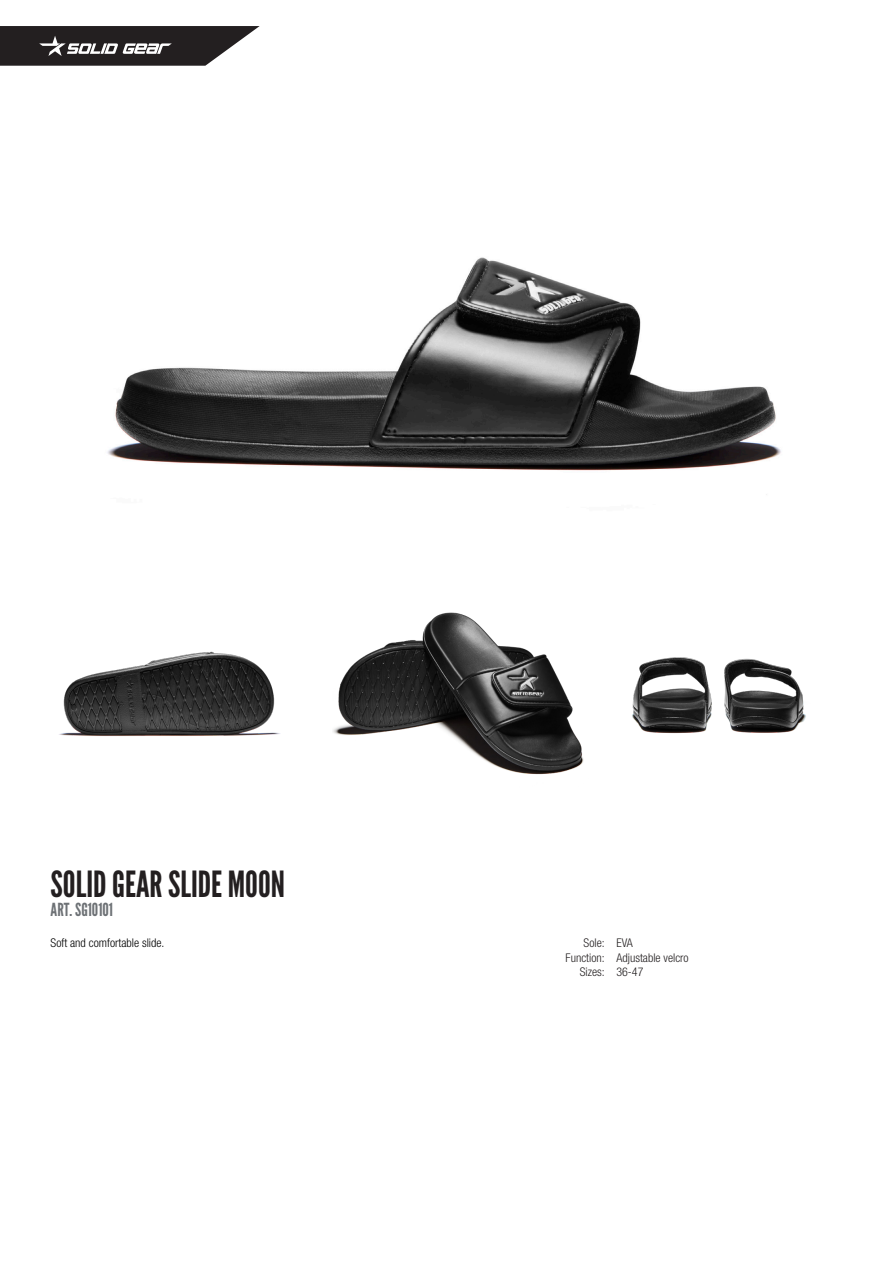
<style>
.page{position:relative;width:893px;height:1263px;background:#fff}
.page>*{position:absolute;margin:0;border:0;box-sizing:border-box;transform-origin:0 0}
.t1{font:36px "League Gothic";color:#231f20}
.t2{font:18px "League Gothic";color:#6d7175}
.t3{font:300 condensed 12px "Helvetica Neue";color:#231f20}
.bröd{font:300 condensed 12px "Helvetica Neue";color:#000}
</style>
<div class="page">
<img style="left:107px;top:257px;width:674px;height:238px">
<svg style="left:0;top:26px;width:260px;height:40px"></svg>
<img style="left:333px;top:612px;width:251px;height:163px">
<img style="left:59px;top:651px;width:221px;height:85px">
<img style="left:632px;top:657px;width:174px;height:77px">
<p class="t1" style="left:51px;top:863px;width:236px">SOLID GEAR SLIDE MOON</p>
<p class="t2" style="left:51px;top:899px;width:64px">ART. SG10101</p>
<p class="bröd" style="left:51px;top:936px;width:115px">Soft and comfortable slide.</p>
<p class="t3" style="left:584px;top:936px;width:23px">Sole:</p>
<p class="t3" style="left:566px;top:950px;width:41px">Function:</p>
<p class="t3" style="left:580px;top:965px;width:26px">Sizes:</p>
<p class="t3" style="left:616px;top:936px;width:18px">EVA</p>
<p class="t3" style="left:616px;top:950px;width:74px">Adjustable velcro</p>
<p class="t3" style="left:616px;top:965px;width:29px">36-47</p>
</div>
